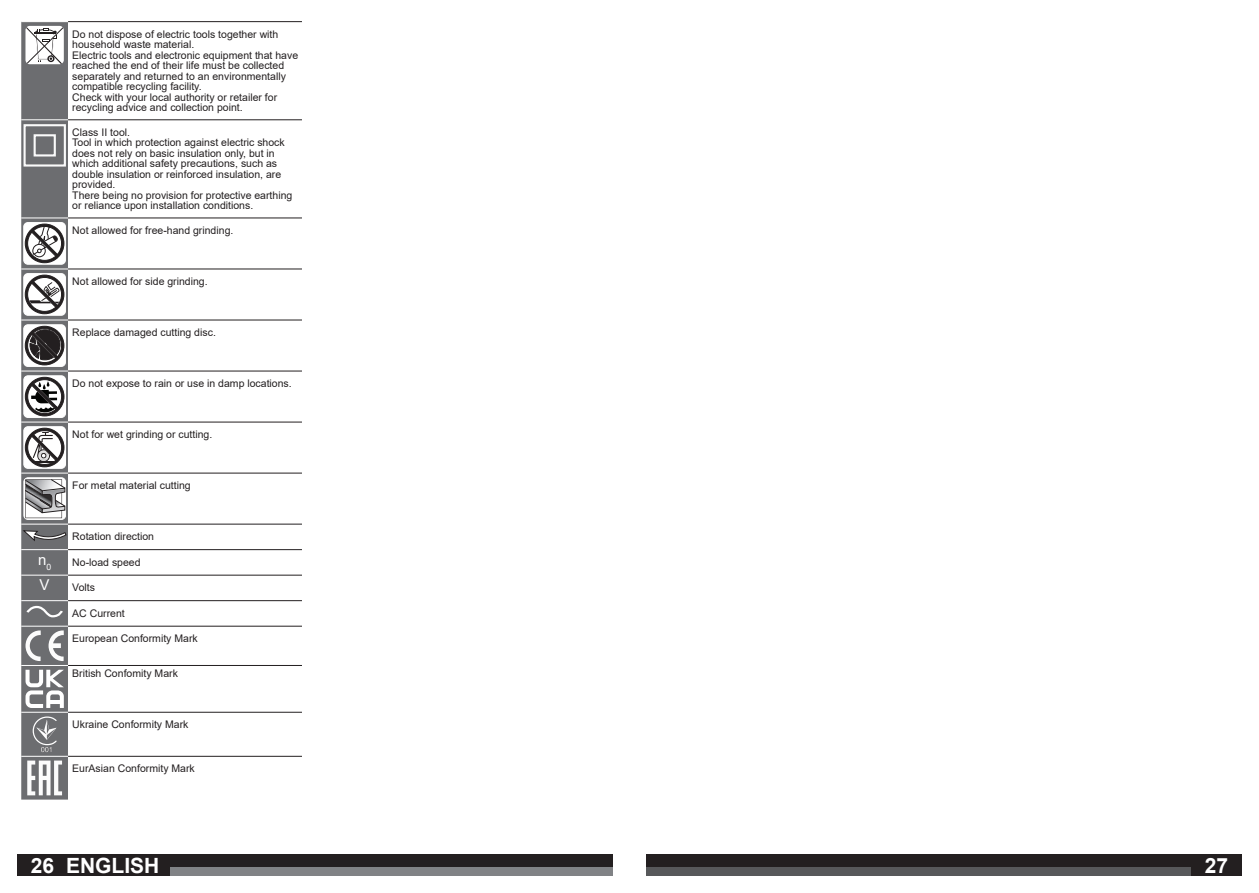
<style>
.page{position:relative;width:1259px;height:893px;background:#fff}
.page>*{position:absolute;margin:0;border:0;box-sizing:border-box;transform-origin:0 0}
.t1{font:700 21px "Arial";color:#fff}
.t2{font:15px "Arial";color:#fff}
.t3{font:10.5px/10.5px "Arial";color:#231f20}
</style>
<div class="page">
<div style="left:646px;top:855px;width:596px;height:21px;background:#231f20"></div>
<div style="left:646px;top:867px;width:545px;height:9px;background:#57585a"></div>
<div style="left:17px;top:855px;width:595px;height:21px;background:#231f20"></div>
<div style="left:68px;top:867px;width:544px;height:9px;background:#808285"></div>
<svg style="left:68px;top:22px;width:234px;height:734px"></svg>
<hr style="left:68px;top:665px;width:234px;height:1px;background:#231f20">
<hr style="left:68px;top:712px;width:234px;height:1px;background:#231f20">
<hr style="left:68px;top:21px;width:234px;height:1px;background:#231f20">
<hr style="left:68px;top:119px;width:234px;height:1px;background:#231f20">
<hr style="left:68px;top:218px;width:234px;height:1px;background:#231f20">
<hr style="left:68px;top:269px;width:234px;height:1px;background:#231f20">
<hr style="left:68px;top:320px;width:234px;height:1px;background:#231f20">
<hr style="left:68px;top:371px;width:234px;height:1px;background:#231f20">
<hr style="left:68px;top:422px;width:234px;height:1px;background:#231f20">
<hr style="left:68px;top:473px;width:234px;height:1px;background:#231f20">
<hr style="left:68px;top:524px;width:234px;height:1px;background:#231f20">
<hr style="left:68px;top:549px;width:234px;height:1px;background:#231f20">
<hr style="left:68px;top:575px;width:234px;height:1px;background:#231f20">
<hr style="left:68px;top:600px;width:234px;height:1px;background:#231f20">
<hr style="left:68px;top:626px;width:234px;height:1px;background:#231f20">
<hr style="left:68px;top:756px;width:234px;height:1px;background:#231f20">
<svg style="left:21px;top:22px;width:47px;height:778px"></svg>
<div style="left:55px;top:855px;width:115px;height:21px;background:#231f20"></div>
<p class="t3" style="left:72px;top:29px;width:227px">Do not dispose of electric tools together with household waste material.<br>Electric tools and electronic equipment that have reached the end of their life must be collected separately and returned to an environmentally compatible recycling facility.<br>Check with your local authority or retailer for recycling advice and collection point.</p>
<p class="t3" style="left:72px;top:127px;width:222px">Class II tool.<br>Tool in which protection against electric shock does not rely on basic insulation only, but in which additional safety precautions, such as double insulation or reinforced insulation, are provided.<br>There being no provision for protective earthing or reliance upon installation conditions.</p>
<p class="t3" style="left:72px;top:225px;width:163px">Not allowed for free-hand grinding.</p>
<p class="t3" style="left:72px;top:276px;width:137px">Not allowed for side grinding.</p>
<p class="t3" style="left:72px;top:327px;width:145px">Replace damaged cutting disc.</p>
<p class="t3" style="left:72px;top:378px;width:221px">Do not expose to rain or use in damp locations.</p>
<p class="t3" style="left:72px;top:429px;width:142px">Not for wet grinding or cutting.</p>
<p class="t3" style="left:72px;top:480px;width:120px">For metal material cutting</p>
<p class="t3" style="left:72px;top:531px;width:83px">Rotation direction</p>
<h2 class="t2" style="left:38px;top:551px;width:15px">n<sub>0</sub></h2>
<p class="t3" style="left:72px;top:557px;width:70px">No-load speed</p>
<h2 class="t2" style="left:40px;top:577px;width:12px">V</h2>
<p class="t3" style="left:72px;top:582px;width:24px">Volts</p>
<p class="t3" style="left:72px;top:608px;width:54px">AC Current</p>
<p class="t3" style="left:72px;top:633px;width:127px">European Conformity Mark</p>
<p class="t3" style="left:72px;top:668px;width:107px">British Confomity Mark</p>
<p class="t3" style="left:72px;top:719px;width:118px">Ukraine Conformity Mark</p>
<p class="t3" style="left:72px;top:763px;width:124px">EurAsian Conformity Mark</p>
<h1 class="t1" style="left:66px;top:854px;width:95px">ENGLISH</h1>
<h1 class="t1" style="left:31px;top:854px;width:25px">26</h1>
<h1 class="t1" style="left:1204px;top:854px;width:25px">27</h1>
</div>
